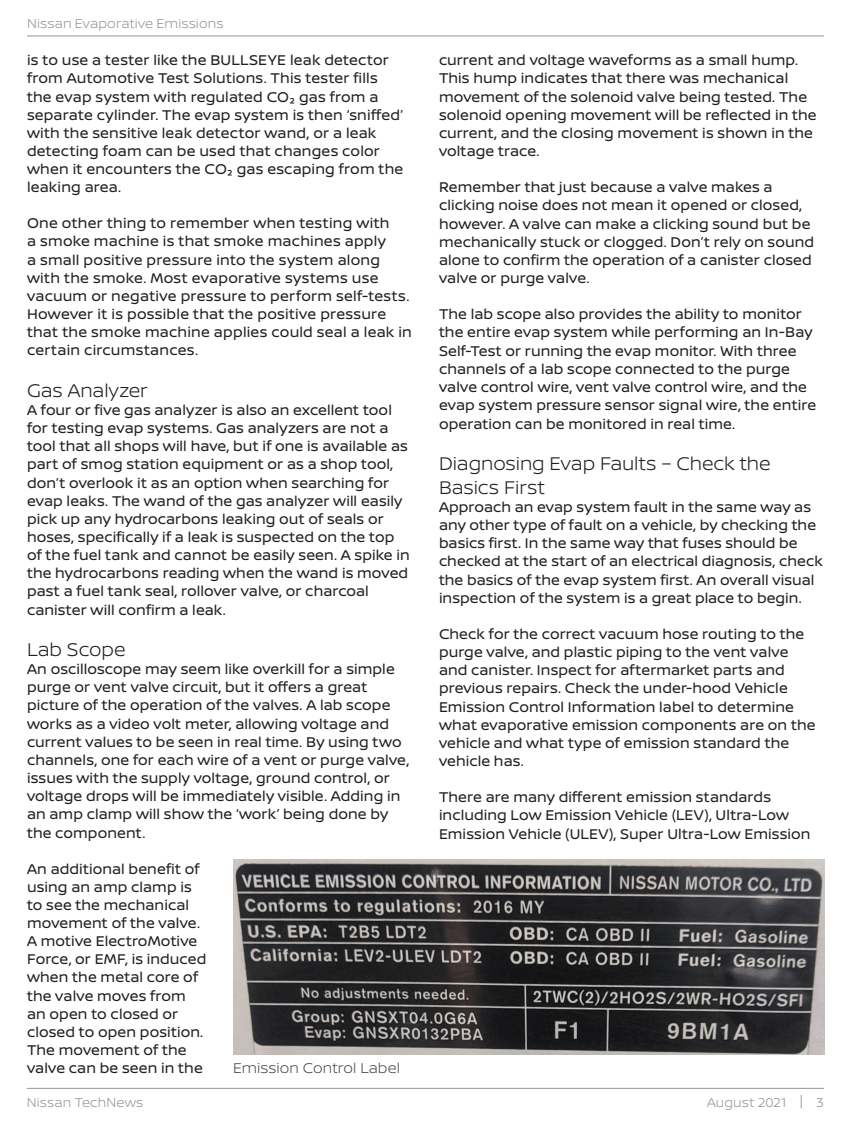
<style>
.page{position:relative;width:851px;height:1134px;background:#fff}
.page>*{position:absolute;margin:0;border:0;box-sizing:border-box;transform-origin:0 0}
.t1{font:300 19.5px/23.5px "Nissan Brand";letter-spacing:-.005em;color:#231f20}
.t2{font:15px/18.1px "Nissan Brand";letter-spacing:.005em;color:#231f20}
.t3{font:300 15px "Nissan Brand";letter-spacing:.005em;color:#4b4c4d}
.t4{font:300 13.5px "Nissan Brand";letter-spacing:.01em;color:#939598}
</style>
<div class="page">
<hr style="left:27px;top:1088px;width:797px;height:1px;background:#939598">
<hr style="left:27px;top:36px;width:797px;height:1px;background:#939598">
<img style="left:233px;top:860px;width:591px;height:195px">
<p class="t4" style="left:27px;top:14px;width:198px">Nissan Evaporative Emissions</p>
<p class="t2" style="left:27px;top:50px;width:378px">is to use a tester like the BULLSEYE leak detector from Automotive Test Solutions. This tester fills the evap system with regulated CO₂ gas from a separate cylinder. The evap system is then ‘sniffed’ with the sensitive leak detector wand, or a leak detecting foam can be used that changes color when it encounters the CO₂ gas escaping from the leaking area.</p>
<p class="t2" style="left:27px;top:213px;width:386px">One other thing to remember when testing with<br>a smoke machine is that smoke machines apply<br>a small positive pressure into the system along with the smoke. Most evaporative systems use vacuum or negative pressure to perform self-tests.<br>However it is possible that the positive pressure that the smoke machine applies could seal a leak in certain circumstances.</p>
<h1 class="t1" style="left:27px;top:378px;width:122px">Gas Analyzer</h1>
<p class="t2" style="left:27px;top:400px;width:384px">A four or five gas analyzer is also an excellent tool for testing evap systems. Gas analyzers are not a tool that all shops will have, but if one is available as part of smog station equipment or as a shop tool, don’t overlook it as an option when searching for evap leaks. The wand of the gas analyzer will easily pick up any hydrocarbons leaking out of seals or hoses, specifically if a leak is suspected on the top of the fuel tank and cannot be easily seen. A spike in the hydrocarbons reading when the wand is moved past a fuel tank seal, rollover valve, or charcoal canister will confirm a leak.</p>
<h1 class="t1" style="left:27px;top:637px;width:100px">Lab Scope</h1>
<p class="t2" style="left:27px;top:659px;width:384px">An oscilloscope may seem like overkill for a simple purge or vent valve circuit, but it offers a great picture of the operation of the valves. A lab scope works as a video volt meter, allowing voltage and current values to be seen in real time. By using two channels, one for each wire of a vent or purge valve, issues with the supply voltage, ground control, or voltage drops will be immediately visible. Adding in an amp clamp will show the ‘work’ being done by the component.</p>
<p class="t2" style="left:27px;top:859px;width:181px">An additional benefit of using an amp clamp is to see the mechanical movement of the valve.<br>A motive ElectroMotive<br>Force, or EMF, is induced when the metal core of the valve moves from an open to closed or closed to open position.<br>The movement of the valve can be seen in the</p>
<p class="t3" style="left:233px;top:1057px;width:168px">Emission Control Label</p>
<p class="t2" style="left:439px;top:50px;width:379px">current and voltage waveforms as a small hump.<br>This hump indicates that there was mechanical movement of the solenoid valve being tested. The solenoid opening movement will be reflected in the current, and the closing movement is shown in the voltage trace.</p>
<p class="t2" style="left:439px;top:177px;width:376px">Remember that just because a valve makes a clicking noise does not mean it opened or closed, however. A valve can make a clicking sound but be mechanically stuck or clogged. Don’t rely on sound alone to confirm the operation of a canister closed valve or purge valve.</p>
<p class="t2" style="left:439px;top:304px;width:378px">The lab scope also provides the ability to monitor the entire evap system while performing an In-Bay Self-Test or running the evap monitor. With three channels of a lab scope connected to the purge valve control wire, vent valve control wire, and the evap system pressure sensor signal wire, the entire operation can be monitored in real time.</p>
<h1 class="t1" style="left:439px;top:451px;width:333px">Diagnosing Evap Faults – Check the<br>Basics First</h1>
<p class="t2" style="left:439px;top:497px;width:385px">Approach an evap system fault in the same way as any other type of fault on a vehicle, by checking the basics first. In the same way that fuses should be checked at the start of an electrical diagnosis, check the basics of the evap system first. An overall visual inspection of the system is a great place to begin.</p>
<p class="t2" style="left:439px;top:624px;width:378px">Check for the correct vacuum hose routing to the purge valve, and plastic piping to the vent valve and canister. Inspect for aftermarket parts and previous repairs. Check the under-hood Vehicle Emission Control Information label to determine what evaporative emission components are on the vehicle and what type of emission standard the vehicle has.</p>
<p class="t2" style="left:439px;top:787px;width:373px">There are many different emission standards including Low Emission Vehicle (LEV), Ultra-Low<br>Emission Vehicle (ULEV), Super Ultra-Low Emission</p>
<p class="t4" style="left:27px;top:1093px;width:118px">Nissan TechNews</p>
<p class="t4" style="left:707px;top:1093px;width:118px">August 2021 | 3</p>
</div>
